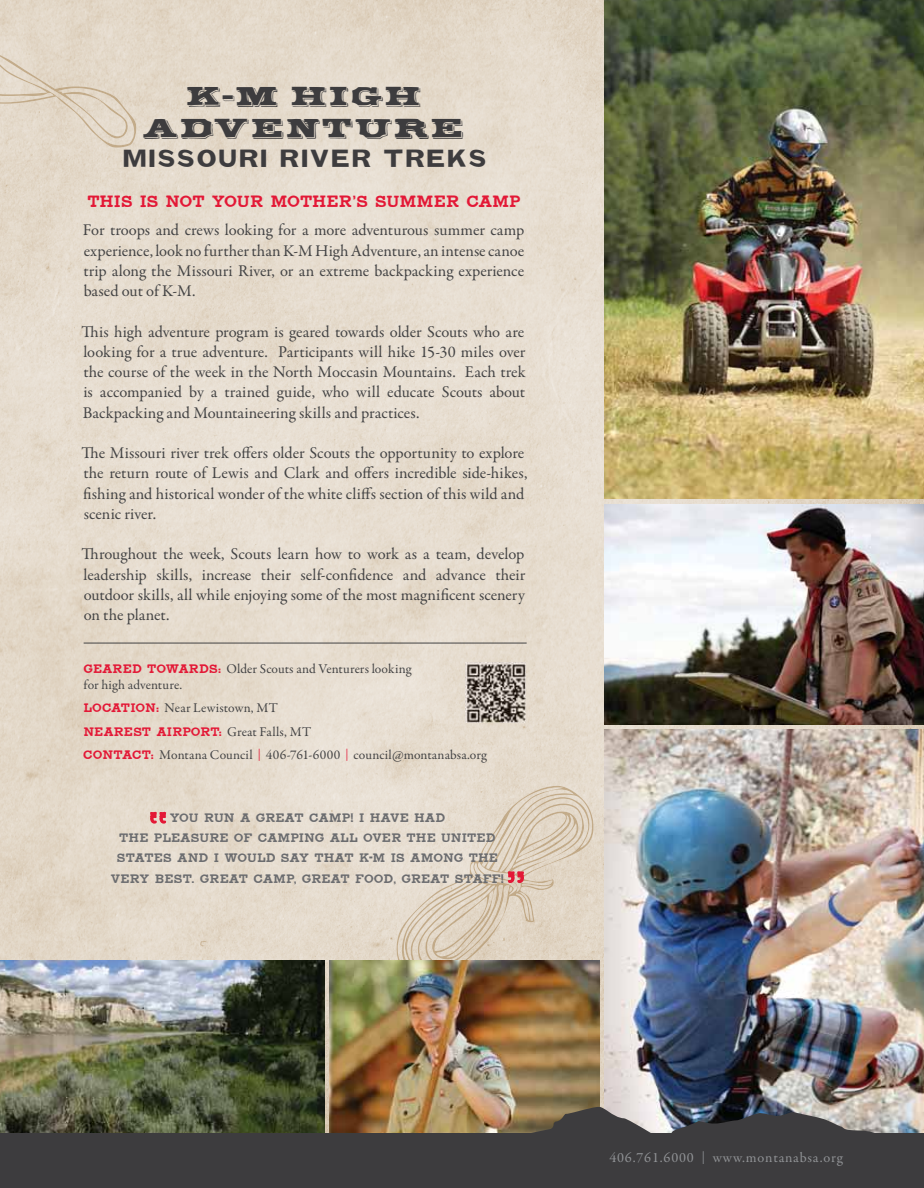
<style>
.page{position:relative;width:924px;height:1188px;background:#fff}
.page>*{position:absolute;margin:0;border:0;box-sizing:border-box;transform-origin:0 0}
.t1{font:27.3px "Type Three WF";letter-spacing:.075em;color:#3d3c3e}
.t2{font:26.25px/32px "Type Ten WF";color:#3d3c3e;text-align:center}
.t3{font:18px "Type Two WF";color:#e31836}
.t4{font:16.5px/20.2px "Garamond Premr Pro";color:#434344;text-align:justify}
.t5{font:14.25px "Garamond Premr Pro";letter-spacing:.06em;color:#919396}
.t6{font:13.5px/16.5px "Garamond Premr Pro";letter-spacing:.005em;color:#434344}
.t7{font:13.5px/20.2px "Type Two WF";letter-spacing:.005em;color:#6b6c6f;text-align:center}
.t8{font:13.5px "Type Two WF";letter-spacing:.01em;color:#e31836}
.s1{font-family:"Goldstone"}
.s2{font-family:"Type Two WF";color:#e31836}
.s3{font-family:"Garamond Premr Pro";color:#434344}
.s4{font-family:"Agenda";font-weight:300;font-stretch:condensed;color:#e31836}
.s5{font-family:"Headline One HPLHS"}
.s6{font-family:"Agenda";font-weight:300;font-stretch:condensed}
</style>
<div class="page">
<img style="left:0;top:0;width:924px;height:1133px">
<img style="left:394px;top:786px;width:201px;height:175px">
<img style="left:0;top:48px;width:138px;height:100px">
<img style="left:604px;top:0;width:320px;height:499px">
<img style="left:604px;top:504px;width:320px;height:220px">
<img style="left:604px;top:730px;width:320px;height:377px">
<hr style="left:84px;top:643px;width:442px;height:1px;background:#434344">
<img style="left:0;top:961px;width:324px;height:172px">
<img style="left:330px;top:961px;width:269px;height:172px">
<svg style="left:150px;top:812px;width:16px;height:12px"></svg>
<svg style="left:508px;top:871px;width:16px;height:12px"></svg>
<img style="left:465px;top:663px;width:61px;height:60px">
<div style="left:0;top:1133px;width:924px;height:55px;background:#3d3c3e"></div>
<img style="left:529px;top:1107px;width:395px;height:26px">
<h2 class="t2" style="left:143px;top:82px;width:324px">K<span class="s1">-</span>M HIGH<br>ADVENTURE</h2>
<h1 class="t1" style="left:123px;top:141px;width:365px">MISSOURI RIVER TREKS</h1>
<p class="t3" style="left:87px;top:190px;width:434px">THIS IS NOT YOUR MOTHER’S SUMMER CAMP</p>
<p class="t4" style="left:83px;top:221px;width:443px">For troops and crews looking for a more adventurous summer camp experience, look no further than K-M High Adventure, an intense canoe trip along the Missouri River, or an extreme backpacking experience based out of K-M.</p>
<p class="t4" style="left:81px;top:323px;width:445px">This high adventure program is geared towards older Scouts who are looking for a true adventure. Participants will hike 15-30 miles over the course of the week in the North Moccasin Mountains. Each trek is accompanied by a trained guide, who will educate Scouts about Backpacking and Mountaineering skills and practices.</p>
<p class="t4" style="left:81px;top:444px;width:447px;text-align:left">The Missouri river trek offers older Scouts the opportunity to explore the return route of Lewis and Clark and offers incredible side-hikes, fishing and historical wonder of the white cliffs section of this wild and scenic river.</p>
<p class="t4" style="left:81px;top:545px;width:445px">Throughout the week, Scouts learn how to work as a team, develop leadership skills, increase their self-confidence and advance their outdoor skills, all while enjoying some of the most magnificent scenery on the planet.</p>
<p class="t6" style="left:83px;top:661px;width:329px"><span class="s2">GEARED TOWARDS:</span> Older Scouts and Venturers looking for high adventure.</p>
<p class="t6" style="left:83px;top:701px;width:196px"><span class="s2">LOCATION:</span> Near Lewistown, MT</p>
<p class="t8" style="left:83px;top:723px;width:229px">NEAREST AIRPORT: <span class="s3">Great Falls, MT</span></p>
<p class="t6" style="left:83px;top:748px;width:405px"><span class="s2">CONTACT:</span> Montana Council <span class="s4">|</span> 406-761-6000 <span class="s4">|</span> council@montanabsa.org</p>
<p class="t7" style="left:111px;top:807px;width:394px">YOU RUN A GREAT CAMP! I HAVE HAD<br>THE PLEASURE OF CAMPING ALL OVER THE UNITED STATES AND I WOULD SAY THAT K<span class="s5">-</span>M IS AMONG THE VERY BEST. GREAT CAMP, GREAT FOOD, GREAT STAFF!</p>
<p class="t5" style="left:609px;top:1151px;width:235px">406.761.6000 <span class="s6">|</span> www.montanabsa.org</p>
</div>
